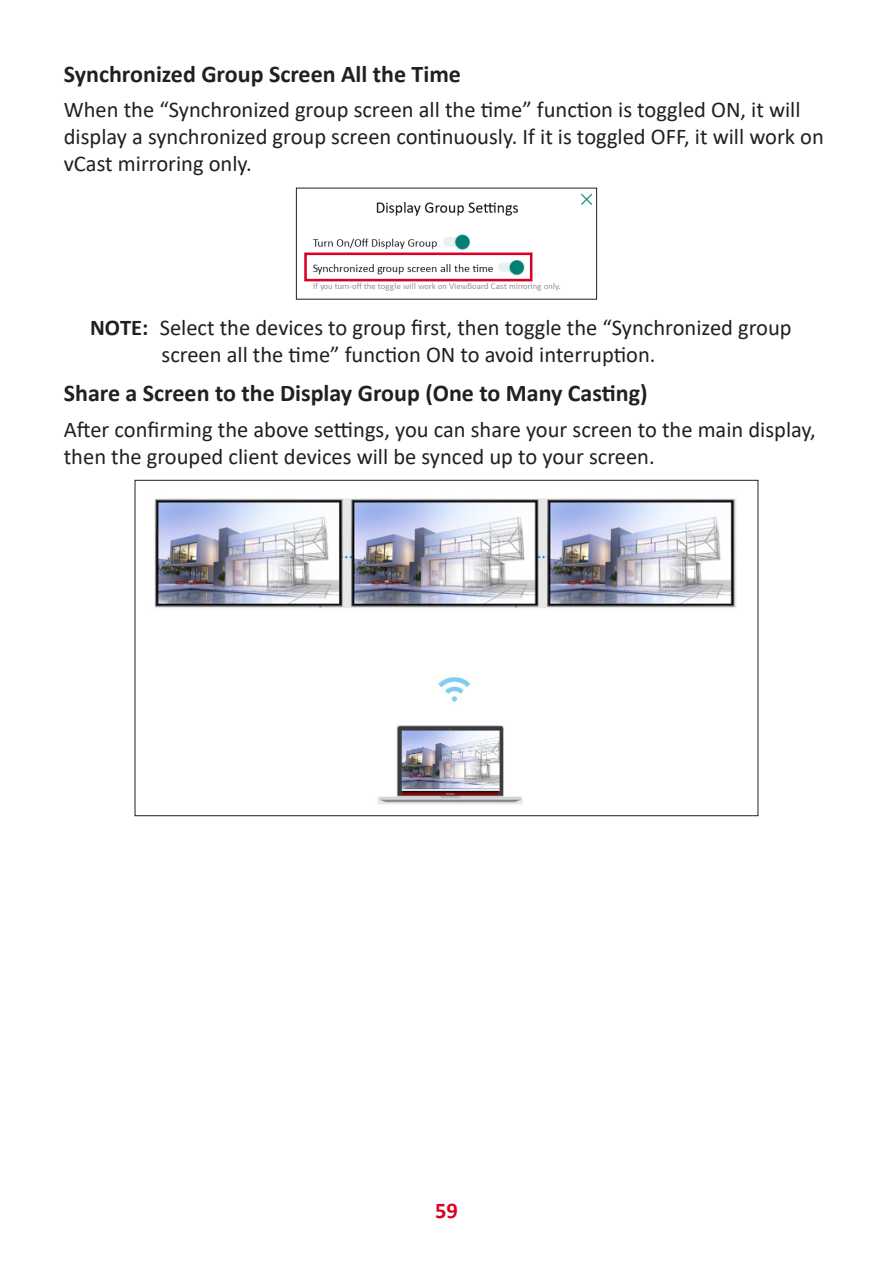
<style>
.page{position:relative;width:893px;height:1263px;background:#fff}
.page>*{position:absolute;margin:0;border:0;box-sizing:border-box;transform-origin:0 0}
.Heading_3{font:700 24px "Calibri";color:#231f20}
.Body{font:22.5px/27px "Calibri";color:#231f20}
.Note{font:22.5px/27px "Calibri";color:#231f20}
.t1{font:700 22.5px "Calibri";color:#db0025}
.s1{font-weight:700}
</style>
<div class="page">
<img style="left:304px;top:193px;width:289px;height:98px">
<div style="left:304px;top:253px;width:228px;height:28px;border:3px solid #db0025"></div>
<img style="left:154px;top:498px;width:582px;height:306px">
<p class="Heading_3" style="left:64px;top:57px;width:399px">Synchronized Group Screen All the Time</p>
<p class="Body" style="left:64px;top:96px;width:762px">When the “Synchronized group screen all the time” function is toggled ON, it will display a synchronized group screen continuously. If it is toggled OFF, it will work on vCast mirroring only.</p>
<p class="Note" style="left:162px;top:313px;width:632px;text-indent:-71px"><span class="s1">NOTE:</span> Select the devices to group first, then toggle the “Synchronized group screen all the time” function ON to avoid interruption.</p>
<p class="Heading_3" style="left:64px;top:376px;width:585px">Share a Screen to the Display Group (One to Many Casting)</p>
<p class="Body" style="left:64px;top:415px;width:754px">After confirming the above settings, you can share your screen to the main display, then the grouped client devices will be synced up to your screen.</p>
<p class="t1" style="left:435px;top:1194px;width:24px">59</p>
</div>
